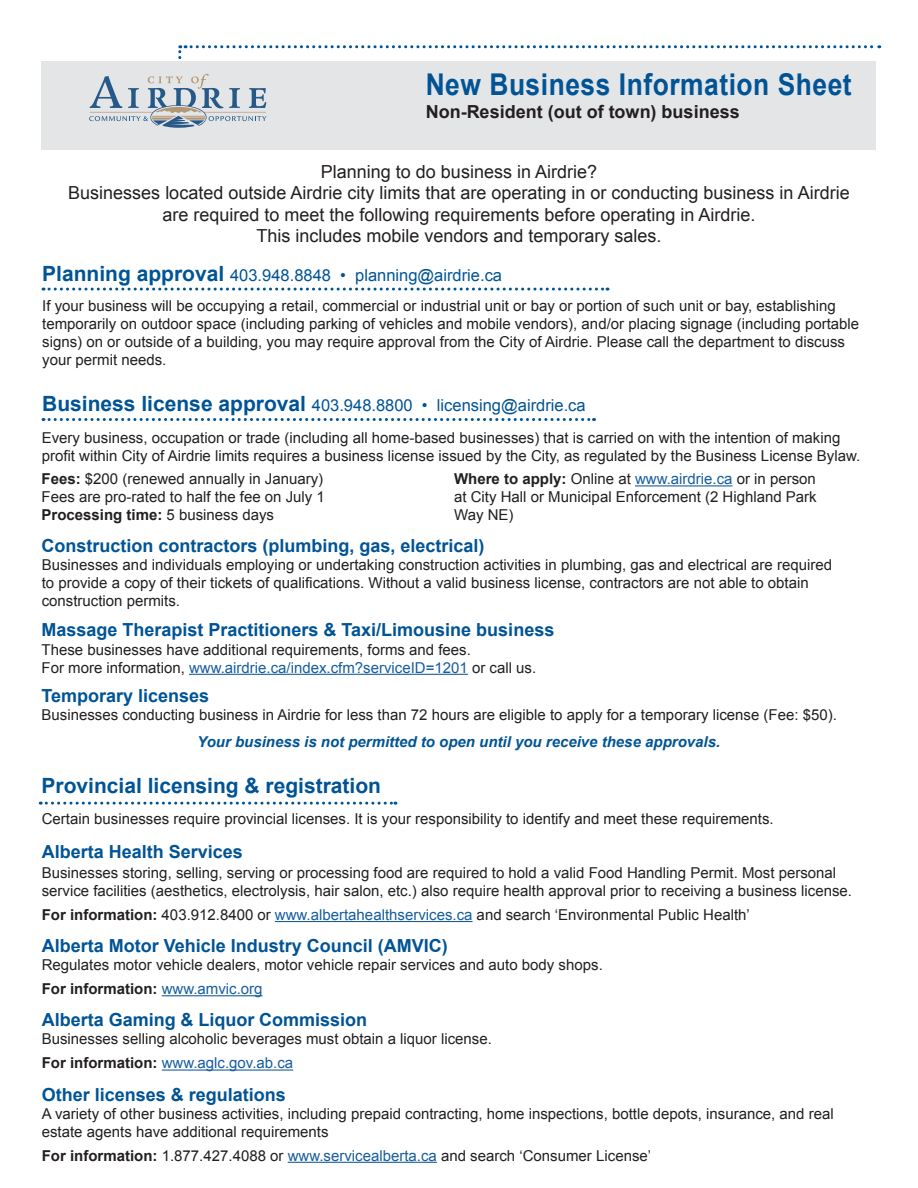
<style>
.page{position:relative;width:918px;height:1188px;background:#fff}
.page>*{position:absolute;margin:0;border:0;box-sizing:border-box;transform-origin:0 0}
.t1{font:700 30px "Arial";letter-spacing:.02em;color:#005495;scale:.88 1}
.t2{font:700 21px "Arial";color:#005495}
.t3{font:700 18px "Arial";color:#005495}
.t4{font:18px/21.6px "Arial";color:#231f20;text-align:center}
.t5{font:700 18px "Arial";color:#231f20}
.t6{font:16.5px "Arial";color:#005495}
.t7{font:15px/18px "Arial";color:#231f20}
.t8{font:15px "Arial";color:#175d9e}
.t9{font:italic 700 15px "Arial";color:#005495}
.t10{font:700 15px "Arial";color:#231f20}
.s1{font-weight:700;font-size:21px}
.s2{font-weight:700}
.s3{font-weight:400}
.s4{color:#175d9e}
.s5{color:#231f20}
.s6{font-weight:400;color:#175d9e}
.s7{font-weight:700;color:#231f20}
</style>
<div class="page">
<div style="left:42px;top:61px;width:834px;height:89px;background:#e4e5e7"></div>
<svg style="left:89px;top:45px;width:791px;height:83px"></svg>
<svg style="left:43px;top:288px;width:565px;height:3px"></svg>
<hr style="left:635px;top:485px;width:98px;height:1px;background:#175d9e">
<hr style="left:189px;top:674px;width:279px;height:1px;background:#175d9e">
<svg style="left:43px;top:418px;width:552px;height:3px"></svg>
<hr style="left:275px;top:921px;width:198px;height:1px;background:#175d9e">
<hr style="left:162px;top:995px;width:101px;height:1px;background:#175d9e">
<hr style="left:162px;top:1069px;width:131px;height:2px;background:#175d9e">
<hr style="left:288px;top:1162px;width:149px;height:1px;background:#175d9e">
<svg style="left:40px;top:802px;width:356px;height:3px"></svg>
<p class="t1" style="left:426px;top:65px;width:486px">New Business Information Sheet</p>
<p class="t5" style="left:426px;top:99px;width:316px">Non-Resident (out of town) business</p>
<p class="t4" style="left:321px;top:161px;width:278px">Planning to do business in Airdrie?</p>
<p class="t4" style="left:68px;top:182px;width:783px">Businesses located outside Airdrie city limits that are operating in or conducting business in Airdrie are required to meet the following requirements before operating in Airdrie.</p>
<p class="t4" style="left:256px;top:225px;width:407px">This includes mobile vendors and temporary sales.</p>
<p class="t6" style="left:42px;top:264px;width:461px"><span class="s1">Planning approval</span> 403.948.8848 • planning@airdrie.ca</p>
<p class="t7" style="left:42px;top:297px;width:819px">If your business will be occupying a retail, commercial or industrial unit or bay or portion of such unit or bay, establishing temporarily on outdoor space (including parking of vehicles and mobile vendors), and/or placing signage (including portable signs) on or outside of a building, you may require approval from the City of Airdrie. Please call the department to discuss your permit needs.</p>
<p class="t6" style="left:42px;top:394px;width:545px"><span class="s1">Business license approval</span> 403.948.8800 • licensing@airdrie.ca</p>
<p class="t7" style="left:42px;top:429px;width:820px">Every business, occupation or trade (including all home-based businesses) that is carried on with the intention of making profit within City of Airdrie limits requires a business license issued by the City, as regulated by the Business License Bylaw.</p>
<p class="t7" style="left:42px;top:470px;width:283px"><span class="s2">Fees:</span> $200 (renewed annually in January)</p>
<p class="t7" style="left:42px;top:488px;width:285px">Fees are pro-rated to half the fee on July 1</p>
<p class="t10" style="left:42px;top:505px;width:234px">Processing time: <span class="s3">5 business days</span></p>
<p class="t7" style="left:454px;top:470px;width:364px;text-align:justify"><span class="s2">Where to apply:</span> Online at <span class="s4">www.airdrie.ca</span> or in person at City Hall or Municipal Enforcement (2 Highland Park Way NE)</p>
<p class="t3" style="left:42px;top:534px;width:445px">Construction contractors (plumbing, gas, electrical)</p>
<p class="t7" style="left:42px;top:556px;width:792px">Businesses and individuals employing or undertaking construction activities in plumbing, gas and electrical are required to provide a copy of their tickets of qualifications. Without a valid business license, contractors are not able to obtain construction permits.</p>
<p class="t3" style="left:42px;top:618px;width:514px">Massage Therapist Practitioners &amp; Taxi/Limousine business</p>
<p class="t7" style="left:42px;top:641px;width:431px">These businesses have additional requirements, forms and fees.</p>
<p class="t8" style="left:42px;top:658px;width:496px"><span class="s5">For more information,</span> www.airdrie.ca/index.cfm?serviceID=1201 <span class="s5">or call us.</span></p>
<p class="t3" style="left:42px;top:683px;width:169px">Temporary licenses</p>
<p class="t7" style="left:42px;top:706px;width:797px">Businesses conducting business in Airdrie for less than 72 hours are eligible to apply for a temporary license (Fee: $50).</p>
<p class="t9" style="left:197px;top:731px;width:524px">Your business is not permitted to open until you receive these approvals.</p>
<p class="t2" style="left:42px;top:772px;width:341px">Provincial licensing &amp; registration</p>
<p class="t7" style="left:42px;top:810px;width:733px">Certain businesses require provincial licenses. It is your responsibility to identify and meet these requirements.</p>
<p class="t3" style="left:42px;top:839px;width:203px">Alberta Health Services</p>
<p class="t7" style="left:42px;top:864px;width:812px">Businesses storing, selling, serving or processing food are required to hold a valid Food Handling Permit. Most personal service facilities (aesthetics, electrolysis, hair salon, etc.) also require health approval prior to receiving a business license.</p>
<p class="t7" style="left:42px;top:906px;width:710px"><span class="s2">For information:</span> 403.912.8400 or <span class="s4">www.albertahealthservices.ca</span> and search ‘Environmental Public Health’</p>
<p class="t3" style="left:42px;top:934px;width:408px">Alberta Motor Vehicle Industry Council (AMVIC)</p>
<p class="t7" style="left:42px;top:956px;width:563px">Regulates motor vehicle dealers, motor vehicle repair services and auto body shops.</p>
<p class="t10" style="left:42px;top:979px;width:222px">For information: <span class="s6">www.amvic.org</span></p>
<p class="t3" style="left:42px;top:1008px;width:327px">Alberta Gaming &amp; Liquor Commission</p>
<p class="t7" style="left:42px;top:1030px;width:452px">Businesses selling alcoholic beverages must obtain a liquor license.</p>
<p class="t8" style="left:42px;top:1053px;width:253px"><span class="s7">For information:</span> www.aglc.gov.ab.ca</p>
<p class="t3" style="left:42px;top:1082px;width:246px">Other licenses &amp; regulations</p>
<p class="t7" style="left:42px;top:1105px;width:794px">A variety of other business activities, including prepaid contracting, home inspections, bottle depots, insurance, and real estate agents have additional requirements</p>
<p class="t7" style="left:42px;top:1147px;width:611px"><span class="s2">For information:</span> 1.877.427.4088 or <span class="s4">www.servicealberta.ca</span> and search ‘Consumer License’</p>
</div>
